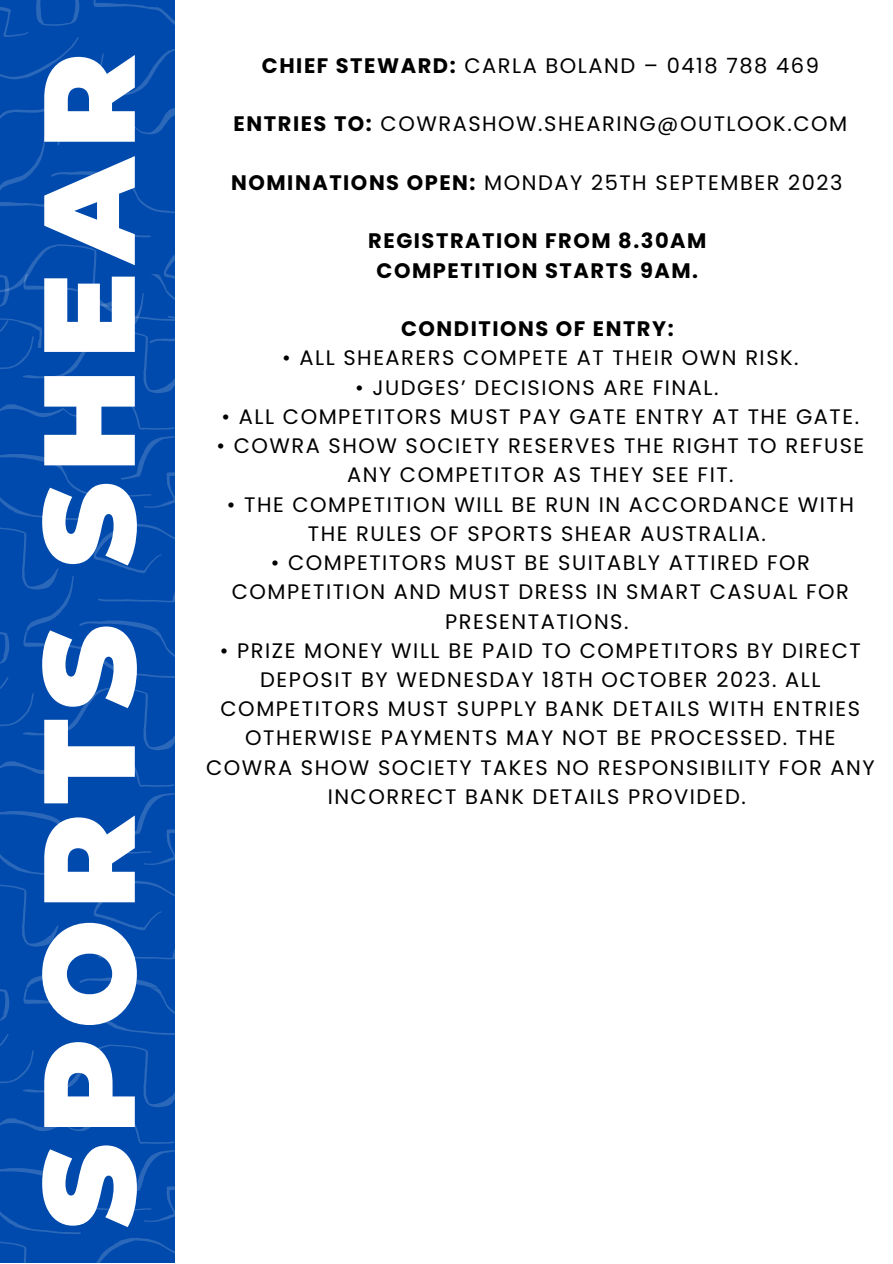
<style>
.page{position:relative;width:893px;height:1264px;background:#fff}
.page>*{position:absolute;margin:0;border:0;box-sizing:border-box;transform-origin:0 0}
.t1{font:900 129.3px "Montserrat";letter-spacing:.075em;color:#fff}
.t2{font:21px/29.2px "Poppins";letter-spacing:.075em;color:#000;text-align:center}
.t3{font:700 21px "Poppins";letter-spacing:.075em;color:#000}
.s1{font-weight:700}
</style>
<div class="page">
<svg style="left:0;top:0;width:175px;height:1262px;background:#034cad"></svg>
<p class="t1" style="left:10px;top:1228px;width:1177px;rotate:-90deg">SPORTS SHEAR</p>
<p class="t2" style="left:262px;top:51px;width:558px"><span class="s1">CHIEF STEWARD:</span> CARLA BOLAND – 0418 788 469</p>
<p class="t2" style="left:234px;top:109px;width:615px"><span class="s1">ENTRIES TO:</span> COWRASHOW.SHEARING@OUTLOOK.COM</p>
<p class="t2" style="left:231px;top:168px;width:612px"><span class="s1">NOMINATIONS OPEN:</span> MONDAY 25TH SEPTEMBER 2023</p>
<p class="t3" style="left:368px;top:226px;width:340px">REGISTRATION FROM 8.30AM</p>
<p class="t3" style="left:376px;top:255px;width:323px">COMPETITION STARTS 9AM.</p>
<p class="t3" style="left:401px;top:314px;width:274px">CONDITIONS OF ENTRY:</p>
<p class="t2" style="left:282px;top:343px;width:518px">• ALL SHEARERS COMPETE AT THEIR OWN RISK.</p>
<p class="t2" style="left:355px;top:372px;width:365px">• JUDGES’ DECISIONS ARE FINAL.</p>
<p class="t2" style="left:221px;top:402px;width:639px">• ALL COMPETITORS MUST PAY GATE ENTRY AT THE GATE.</p>
<p class="t2" style="left:216px;top:431px;width:649px">• COWRA SHOW SOCIETY RESERVES THE RIGHT TO REFUSE<br>ANY COMPETITOR AS THEY SEE FIT.</p>
<p class="t2" style="left:227px;top:489px;width:628px">• THE COMPETITION WILL BE RUN IN ACCORDANCE WITH<br>THE RULES OF SPORTS SHEAR AUSTRALIA.</p>
<p class="t2" style="left:232px;top:548px;width:618px">• COMPETITORS MUST BE SUITABLY ATTIRED FOR<br>COMPETITION AND MUST DRESS IN SMART CASUAL FOR<br>PRESENTATIONS.</p>
<p class="t2" style="left:206px;top:635px;width:670px">• PRIZE MONEY WILL BE PAID TO COMPETITORS BY DIRECT DEPOSIT BY WEDNESDAY 18TH OCTOBER 2023. ALL COMPETITORS MUST SUPPLY BANK DETAILS WITH ENTRIES OTHERWISE PAYMENTS MAY NOT BE PROCESSED. THE COWRA SHOW SOCIETY TAKES NO RESPONSIBILITY FOR ANY INCORRECT BANK DETAILS PROVIDED.</p>
</div>
